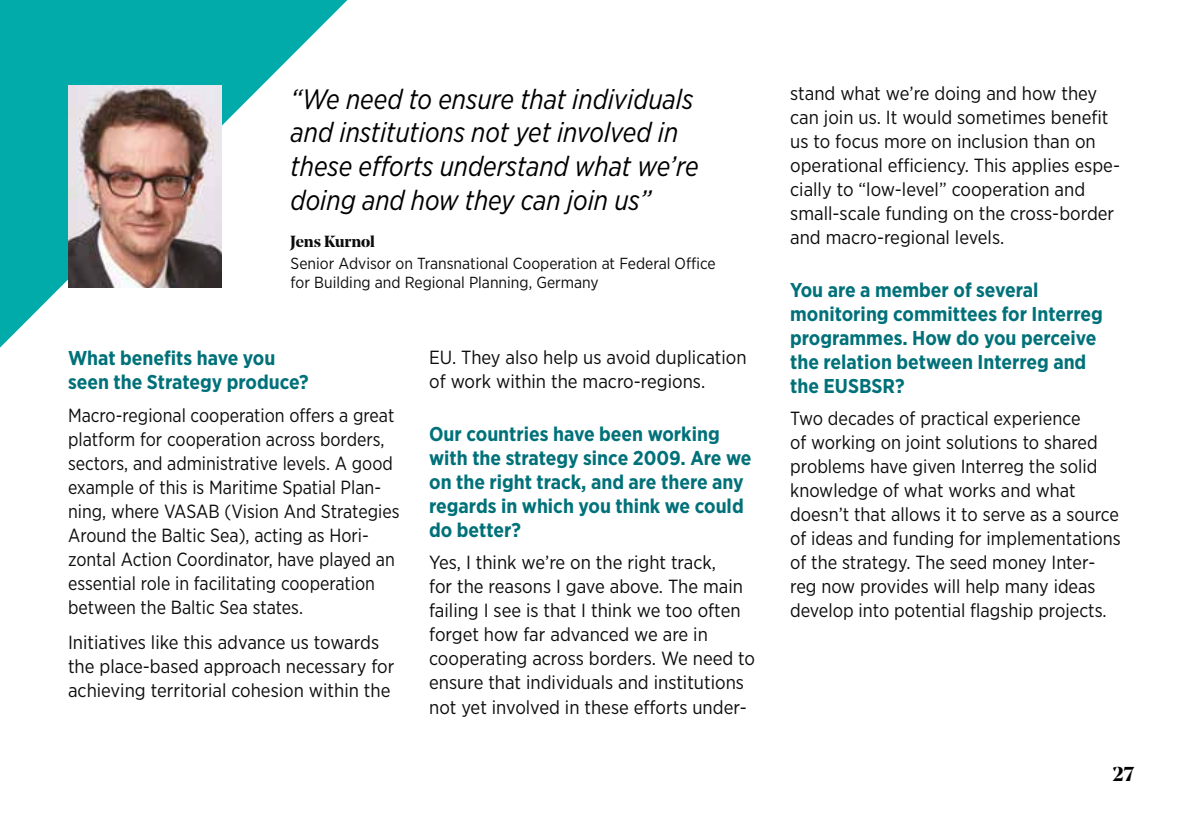
<style>
.page{position:relative;width:1191px;height:840px;background:#fff}
.page>*{position:absolute;margin:0;border:0;box-sizing:border-box;transform-origin:0 0}
.Intervjurubrik_citat{font:italic 28px/33.6px "Gotham Narrow";color:#000}
.Intervju_underrubrik{font:700 20px/24px "Gotham Narrow";color:#007179}
.t1{font:700 20px "Noe Display";color:#000}
.Intervju_bröd{font:19px/24px "Gotham Narrow";color:#0d0d0d}
.Intervju_bröd-2{font:19px/24px "Gotham Narrow";color:#0d0d0d;scale:.96 1}
.t2{font:16px/19.2px "Gotham Narrow";color:#0d0d0d}
.t3{font:700 16px "Noe Display";letter-spacing:-.005em;color:#0d0d0d}
</style>
<div class="page">
<svg style="left:0;top:0;width:348px;height:348px"></svg>
<img style="left:68px;top:85px;width:153px;height:203px">
<p class="Intervjurubrik_citat" style="left:291px;top:81px;width:409px">“We need to ensure that individuals and institutions not yet involved in these efforts understand what we’re doing and how they can join us”</p>
<p class="t3" style="left:291px;top:231px;width:86px">Jens Kurnol</p>
<p class="t2" style="left:291px;top:253px;width:426px">Senior Advisor on Transnational Cooperation at Federal Office for Building and Regional Planning, Germany</p>
<p class="Intervju_underrubrik" style="left:68px;top:345px;width:242px">What benefits have you seen the Strategy produce?</p>
<p class="Intervju_bröd-2" style="left:68px;top:402px;width:347px">Macro-regional cooperation offers a great platform for cooperation across borders, sectors, and administrative levels. A good example of this is Maritime Spatial Plan&shy;ning, where VASAB (Vision And Strategies Around the Baltic Sea), acting as Hori&shy;zontal Action Coordinator, have played an essential role in facilitating cooperation between the Baltic Sea states.</p>
<p class="Intervju_bröd" style="left:68px;top:629px;width:328px">Initiatives like this advance us towards the place-based approach necessary for achieving territorial cohesion within the</p>
<p class="Intervju_bröd" style="left:429px;top:345px;width:319px">EU. They also help us avoid duplication of work within the macro-regions.</p>
<p class="Intervju_underrubrik" style="left:429px;top:421px;width:324px">Our countries have been working with the strategy since 2009. Are we on the right track, and are there any regards in which you think we could do better?</p>
<p class="Intervju_bröd" style="left:429px;top:550px;width:327px">Yes, I think we’re on the right track,<br>for the reasons I gave above. The main failing I see is that I think we too often forget how far advanced we are in cooperating across borders. We need to ensure that individuals and institutions not yet involved in these efforts under-</p>
<p class="Intervju_bröd" style="left:790px;top:81px;width:331px">stand what we’re doing and how they can join us. It would sometimes benefit us to focus more on inclusion than on operational efficiency. This applies espe&shy;cially to “low-level” cooperation and small-scale funding on the cross-border and macro-regional levels.</p>
<p class="Intervju_underrubrik" style="left:790px;top:277px;width:314px">You are a member of several monitoring committees for Interreg programmes. How do you perceive the relation between Interreg and the EUSBSR?</p>
<p class="Intervju_bröd" style="left:790px;top:406px;width:332px">Two decades of practical experience<br>of working on joint solutions to shared problems have given Interreg the solid knowledge of what works and what doesn’t that allows it to serve as a source of ideas and funding for implementations of the strategy. The seed money Inter&shy;reg now provides will help many ideas develop into potential flagship projects.</p>
<p class="t1" style="left:1112px;top:760px;width:23px">27</p>
</div>
